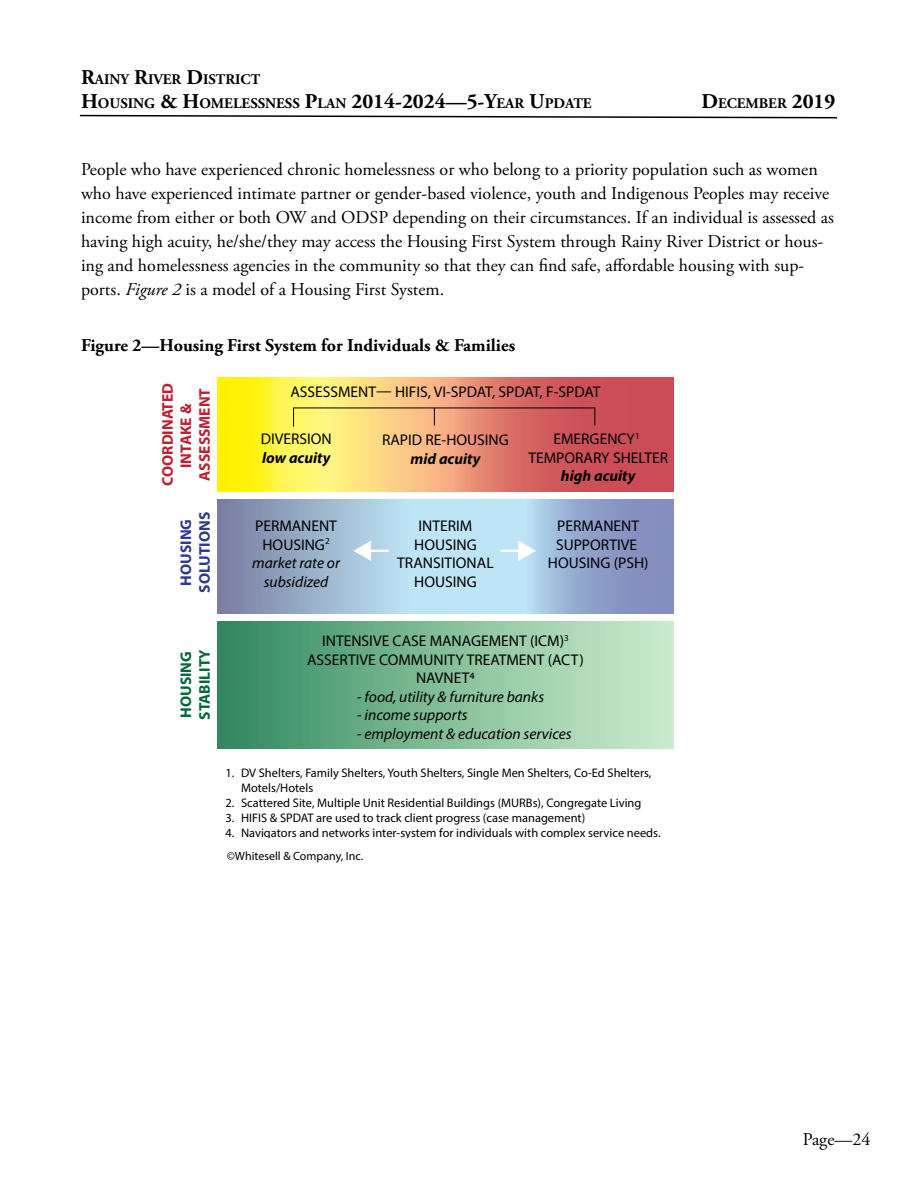
<style>
.page{position:relative;width:918px;height:1188px;background:#fff}
.page>*{position:absolute;margin:0;border:0;box-sizing:border-box;transform-origin:0 0}
.t1{font:italic 18.6px "Myriad Pro";color:#000}
.t2{font:18px/24px "Adobe Garamond Pro";color:#000}
.t3{font:700 18px "Adobe Garamond Pro";color:#000}
.t4{font:15.6px/18.6px "Myriad Pro";color:#000;text-align:center}
.t5{font:italic 15.6px/18.6px "Myriad Pro";color:#000;text-align:center}
.t6{font:italic 700 15.6px "Myriad Pro";color:#000}
.t7{font:700 15.6px/18.6px "Myriad Pro";color:#be1e2d;text-align:center}
.t8{font:700 15.6px/18.6px "Myriad Pro";color:#006838}
.t9{font:700 15.6px/18.6px "Myriad Pro";color:#2b3990;text-align:center}
.t10{font:700 14.7px/24px "Adobe Garamond Pro";color:#000}
.t11{font:12.45px/14.9px "Myriad Pro";color:#000}
.t12{font:12px "Myriad Pro";color:#000}
.s1{font-size:21px}
.s2{font-style:italic}
.s3{font-style:normal}
</style>
<div class="page">
<svg style="left:79px;top:114px;width:758px;height:5px"></svg>
<svg style="left:218px;top:377px;width:455px;height:114px"></svg>
<svg style="left:218px;top:499px;width:455px;height:114px"></svg>
<div style="left:218px;top:621px;width:455px;height:128px;background:linear-gradient(to right,#338960,#d0efd0)"></div>
<svg style="left:293px;top:407px;width:303px;height:20px"></svg>
<svg style="left:500px;top:541px;width:36px;height:20px"></svg>
<svg style="left:353px;top:541px;width:36px;height:20px"></svg>
<p class="t10" style="left:81px;top:68px;width:512px"><span class="s1">R</span>AINY <span class="s1">R</span>IVER <span class="s1">D</span>ISTRICT<br><span class="s1">H</span>OUSING <span class="s1">&amp; H</span>OMELESSNESS <span class="s1">P</span>LAN <span class="s1">2014-2024—5-Y</span>EAR <span class="s1">U</span>PDATE</p>
<p class="t10" style="left:701px;top:92px;width:136px"><span class="s1">D</span>ECEMBER <span class="s1">2019</span></p>
<p class="t2" style="left:81px;top:158px;width:755px">People who have experienced chronic homelessness or who belong to a priority population such as women who have experienced intimate partner or gender-based violence, youth and Indigenous Peoples may receive income from either or both OW and ODSP depending on their circumstances. If an individual is assessed as having high acuity, he/she/they may access the Housing First System through Rainy River District or hous&shy;ing and homelessness agencies in the community so that they can find safe, affordable housing with sup&shy;ports. <span class="s2">Figure 2</span> is a model of a Housing First System.</p>
<p class="t3" style="left:81px;top:335px;width:436px">Figure 2—Housing First System for Individuals &amp; Families</p>
<p class="t1" style="left:350px;top:329px;width:186px">for Individuals &amp; Families</p>
<p class="t7" style="left:158px;top:486px;width:104px;rotate:-90deg">COORDINATED<br>INTAKE &amp;<br>ASSESSMENT</p>
<p class="t4" style="left:290px;top:383px;width:312px">ASSESSMENT— HIFIS, VI-SPDAT, SPDAT, F-SPDAT</p>
<p class="t4" style="left:261px;top:429px;width:73px">DIVERSION</p>
<p class="t6" style="left:262px;top:447px;width:70px">low acuity</p>
<p class="t4" style="left:528px;top:429px;width:141px">EMERGENCY<sup>1<br></sup>TEMPORARY SHELTER</p>
<p class="t6" style="left:561px;top:466px;width:76px">high acuity</p>
<p class="t4" style="left:382px;top:430px;width:128px">RAPID RE-HOUSING</p>
<p class="t6" style="left:410px;top:448px;width:72px">mid acuity</p>
<p class="t9" style="left:176px;top:593px;width:82px;rotate:-90deg">HOUSING<br>SOLUTIONS</p>
<p class="t5" style="left:252px;top:516px;width:89px"><span class="s3">PERMANENT<br>HOUSING</span><sup>2 </sup>market rate or subsidized</p>
<p class="t4" style="left:397px;top:516px;width:98px">INTERIM<br>HOUSING<br>TRANSITIONAL<br>HOUSING</p>
<p class="t4" style="left:548px;top:516px;width:102px">PERMANENT<br>SUPPORTIVE<br>HOUSING (PSH)</p>
<p class="t8" style="left:176px;top:720px;width:72px;rotate:-90deg">HOUSING<br>STABILITY</p>
<p class="t4" style="left:307px;top:631px;width:278px">INTENSIVE CASE MANAGEMENT (ICM)<sup>3<br></sup>ASSERTIVE COMMUNITY TREATMENT (ACT)<br>NAVNET4</p>
<p class="t5" style="left:357px;top:687px;width:189px">- food, utility &amp; furniture banks</p>
<p class="t5" style="left:357px;top:706px;width:112px">- income supports</p>
<p class="t5" style="left:357px;top:724px;width:216px">- employment &amp; education services</p>
<p class="t11" style="left:241px;top:765px;width:412px;text-indent:-16px">1. DV Shelters, Family Shelters, Youth Shelters, Single Men Shelters, Co-Ed Shelters,<br>Motels/Hotels</p>
<p class="t11" style="left:225px;top:795px;width:417px">2. Scattered Site, Multiple Unit Residential Buildings (MURBs), Congregate Living</p>
<p class="t11" style="left:225px;top:810px;width:361px">3. HIFIS &amp; SPDAT are used to track client progress (case management)</p>
<p class="t11" style="left:225px;top:825px;width:437px">4. Navigators and networks inter-system for individuals with complex service needs.</p>
<p class="t12" style="left:227px;top:848px;width:138px">©Whitesell &amp; Company, Inc.</p>
<p class="t2" style="left:803px;top:1128px;width:69px">Page—24</p>
</div>
